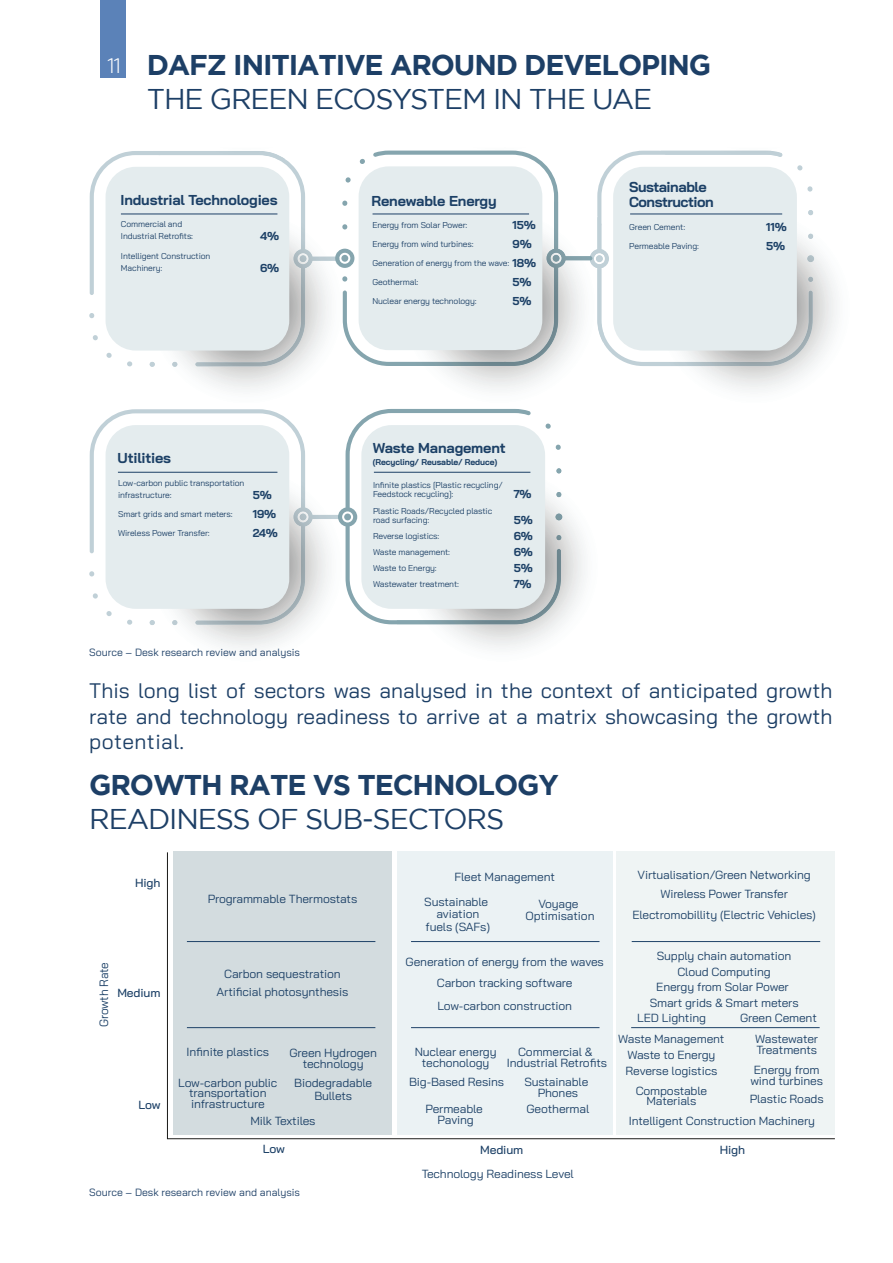
<style>
.page{position:relative;width:893px;height:1263px;background:#fff}
.page>*{position:absolute;margin:0;border:0;box-sizing:border-box;transform-origin:0 0}
.t1{font:700 28.5px "Gotham";letter-spacing:-.04em;color:#1d3f66}
.t2{font:28.5px "Gotham";letter-spacing:-.04em;color:#1d3f66}
.t3{font:21px/25.5px "Bai Jamjuree";color:#1d3f66;text-align:justify}
.t4{font:300 21px "Bai Jamjuree";color:#fff}
.t5{font:700 14.4px "Bai Jamjuree";letter-spacing:-.01em;color:#1c4066}
.t6{font:700 14.4px/15px "Bai Jamjuree";letter-spacing:-.03em;color:#1c4066}
.t7{font:12px "Bai Jamjuree";letter-spacing:-.01em;color:#1c4066}
.t8{font:11.7px/10.8px "Bai Jamjuree";letter-spacing:-.01em;color:#1c4066;text-align:center}
.t9{font:500 11.7px "Bai Jamjuree";letter-spacing:-.01em;color:#1c4066}
.t10{font:700 11.55px "Bai Jamjuree";letter-spacing:-.01em;color:#1c4066}
.t11{font:10.5px "Bai Jamjuree";color:#1d3f66}
.t12{font:8.55px/17px "Bai Jamjuree";letter-spacing:-.01em;color:#1c4066}
.t13{font:700 8.4px "Bai Jamjuree";letter-spacing:-.01em;color:#1c4066}
</style>
<div class="page">
<div style="left:100px;top:0;width:26px;height:78px;background:#5b82b8"></div>
<svg style="left:90px;top:151px;width:215px;height:215px"></svg>
<div style="left:106px;top:167px;width:183px;height:184px;background:#e4ecee;border-radius:30px"></div>
<svg style="left:597px;top:151px;width:204px;height:215px"></svg>
<svg style="left:797px;top:165px;width:6px;height:5px"></svg>
<svg style="left:807px;top:186px;width:6px;height:6px"></svg>
<svg style="left:649px;top:202px;width:188px;height:188px"></svg>
<div style="left:613px;top:167px;width:184px;height:184px;background:#e4ecee;border-radius:30px"></div>
<hr style="left:121px;top:214px;width:156px;height:1px;background:#1c4066">
<hr style="left:630px;top:214px;width:152px;height:1px;background:#1c4066">
<svg style="left:150px;top:151px;width:155px;height:8px"></svg>
<svg style="left:403px;top:150px;width:114px;height:1px"></svg>
<svg style="left:141px;top:201px;width:202px;height:189px"></svg>
<svg style="left:343px;top:151px;width:216px;height:215px"></svg>
<svg style="left:504px;top:366px;width:1px;height:24px"></svg>
<svg style="left:394px;top:202px;width:209px;height:164px"></svg>
<div style="left:359px;top:166px;width:183px;height:184px;background:#e4ecee;border-radius:30px"></div>
<svg style="left:657px;top:150px;width:144px;height:9px"></svg>
<svg style="left:90px;top:409px;width:215px;height:216px"></svg>
<svg style="left:141px;top:460px;width:197px;height:189px"></svg>
<div style="left:106px;top:425px;width:183px;height:184px;background:#e4ecee;border-radius:30px"></div>
<svg style="left:338px;top:409px;width:207px;height:215px"></svg>
<svg style="left:545px;top:423px;width:6px;height:6px"></svg>
<svg style="left:555px;top:444px;width:6px;height:6px"></svg>
<div style="left:344px;top:513px;width:7px;height:7px;background:#85a5ae;border-radius:50%"></div>
<svg style="left:397px;top:468px;width:188px;height:181px"></svg>
<div style="left:361px;top:425px;width:184px;height:184px;background:#e4ecee;border-radius:30px"></div>
<hr style="left:118px;top:472px;width:159px;height:1px;background:#1c4066">
<hr style="left:374px;top:472px;width:156px;height:1px;background:#1c4066">
<hr style="left:373px;top:214px;width:156px;height:1px;background:#1c4066">
<svg style="left:167px;top:852px;width:668px;height:287px"></svg>
<hr style="left:187px;top:941px;width:188px;height:1px;background:#1c4066">
<hr style="left:187px;top:1027px;width:188px;height:1px;background:#1c4066">
<hr style="left:411px;top:941px;width:188px;height:1px;background:#1c4066">
<hr style="left:411px;top:1027px;width:188px;height:1px;background:#1c4066">
<hr style="left:631px;top:1027px;width:189px;height:1px;background:#1c4066">
<hr style="left:632px;top:941px;width:188px;height:1px;background:#1c4066">
<h2 class="t4" style="left:107px;top:48px;width:15px">11</h2>
<h1 class="t1" style="left:147px;top:48px;width:566px">DAFZ INITIATIVE AROUND DEVELOPING</h1>
<h1 class="t2" style="left:147px;top:83px;width:507px">THE GREEN ECOSYSTEM IN THE UAE</h1>
<p class="t5" style="left:120px;top:191px;width:159px">Industrial Technologies</p>
<p class="t12" style="left:121px;top:216px;width:63px">Commercial and</p>
<p class="t12" style="left:121px;top:228px;width:74px">Industrial Retrofits:</p>
<p class="t12" style="left:121px;top:248px;width:91px">Intelligent Construction</p>
<p class="t12" style="left:121px;top:260px;width:43px">Machinery:</p>
<p class="t10" style="left:260px;top:230px;width:21px">4%</p>
<p class="t10" style="left:260px;top:261px;width:21px">6%</p>
<p class="t5" style="left:118px;top:450px;width:55px">Utilities</p>
<p class="t12" style="left:118px;top:474px;width:128px">Low-carbon public transportation</p>
<p class="t12" style="left:118px;top:486px;width:55px">infrastructure:</p>
<p class="t10" style="left:253px;top:488px;width:21px">5%</p>
<p class="t12" style="left:118px;top:505px;width:116px">Smart grids and smart meters:</p>
<p class="t10" style="left:253px;top:507px;width:25px">19%</p>
<p class="t12" style="left:118px;top:524px;width:93px">Wireless Power Transfer:</p>
<p class="t10" style="left:253px;top:526px;width:27px">24%</p>
<p class="t11" style="left:89px;top:643px;width:212px">Source – Desk research review and analysis</p>
<p class="t5" style="left:372px;top:193px;width:127px">Renewable Energy</p>
<p class="t12" style="left:372px;top:216px;width:97px">Energy from Solar Power:</p>
<p class="t12" style="left:372px;top:235px;width:103px">Energy from wind turbines:</p>
<p class="t10" style="left:513px;top:218px;width:25px">15%</p>
<p class="t10" style="left:513px;top:237px;width:21px">9%</p>
<p class="t10" style="left:513px;top:256px;width:25px">18%</p>
<p class="t12" style="left:372px;top:254px;width:138px">Generation of energy from the wave:</p>
<p class="t12" style="left:372px;top:273px;width:48px">Geothermal:</p>
<p class="t12" style="left:372px;top:292px;width:106px">Nuclear energy technology:</p>
<p class="t10" style="left:513px;top:275px;width:21px">5%</p>
<p class="t10" style="left:513px;top:294px;width:21px">5%</p>
<p class="t5" style="left:373px;top:439px;width:134px">Waste Management</p>
<p class="t13" style="left:373px;top:457px;width:126px">(Recycling/ Reusable/ Reduce(</p>
<p class="t12" style="left:373px;top:476px;width:131px">Infinite plastics [Plastic recycling/</p>
<p class="t12" style="left:373px;top:485px;width:121px">Feedstock recycling :[<br>Plastic Roads/Recycled plastic</p>
<p class="t12" style="left:373px;top:511px;width:58px">road surfacing:</p>
<p class="t10" style="left:514px;top:487px;width:19px">7%</p>
<p class="t10" style="left:514px;top:513px;width:21px">5%</p>
<p class="t12" style="left:373px;top:527px;width:68px">Reverse logistics:</p>
<p class="t10" style="left:514px;top:529px;width:21px">6%</p>
<p class="t12" style="left:373px;top:543px;width:79px">Waste management:</p>
<p class="t10" style="left:514px;top:545px;width:21px">6%</p>
<p class="t12" style="left:373px;top:559px;width:65px">Waste to Energy:</p>
<p class="t10" style="left:514px;top:561px;width:21px">5%</p>
<p class="t12" style="left:373px;top:575px;width:87px">Wastewater treatment:</p>
<p class="t10" style="left:514px;top:577px;width:19px">7%</p>
<p class="t6" style="left:629px;top:180px;width:86px">Sustainable<br>Construction</p>
<p class="t12" style="left:629px;top:218px;width:57px">Green Cement:</p>
<p class="t12" style="left:629px;top:237px;width:71px">Permeable Paving:</p>
<p class="t10" style="left:766px;top:220px;width:22px">11%</p>
<p class="t10" style="left:766px;top:239px;width:21px">5%</p>
<h2 class="t3" style="left:89px;top:678px;width:745px">This long list of sectors was analysed in the context of anticipated growth rate and technology readiness to arrive at a matrix showcasing the growth potential.</h2>
<h1 class="t1" style="left:89px;top:768px;width:471px">GROWTH RATE VS TECHNOLOGY</h1>
<h1 class="t2" style="left:89px;top:803px;width:417px">READINESS OF SUB-SECTORS</h1>
<p class="t9" style="left:135px;top:876px;width:27px">High</p>
<p class="t7" style="left:94px;top:1027px;width:66px;rotate:-90deg">Growth Rate</p>
<p class="t9" style="left:117px;top:986px;width:45px">Medium</p>
<p class="t9" style="left:138px;top:1098px;width:24px">Low</p>
<p class="t8" style="left:208px;top:893px;width:151px">Programmable Thermostats</p>
<p class="t8" style="left:454px;top:871px;width:102px">Fleet Management</p>
<p class="t8" style="left:525px;top:897px;width:71px;line-height:12.5px">Voyage<br>Optimisation</p>
<p class="t8" style="left:424px;top:895px;width:67px;line-height:12.5px">Sustainable aviation fuels (SAFs(</p>
<p class="t8" style="left:224px;top:968px;width:118px">Carbon sequestration</p>
<p class="t8" style="left:406px;top:952px;width:200px;line-height:21px">Generation of energy from the waves<br>Carbon tracking software</p>
<p class="t8" style="left:437px;top:1001px;width:136px">Low-carbon construction</p>
<p class="t8" style="left:217px;top:986px;width:133px">Artificial photosynthesis</p>
<p class="t8" style="left:187px;top:1046px;width:84px">Infinite plastics</p>
<p class="t8" style="left:289px;top:1047px;width:89px">Green Hydrogen technology</p>
<p class="t8" style="left:294px;top:1077px;width:80px;line-height:12.5px">Biodegradable<br>Bullets</p>
<p class="t8" style="left:250px;top:1115px;width:67px">Milk Textiles</p>
<p class="t8" style="left:178px;top:1077px;width:101px">Low-carbon public transportation infrastructure</p>
<p class="t8" style="left:507px;top:1046px;width:102px">Commercial &amp;<br>Industrial Retrofits</p>
<p class="t8" style="left:524px;top:1077px;width:65px">Sustainable<br>Phones</p>
<p class="t8" style="left:526px;top:1103px;width:64px">Geothermal</p>
<p class="t8" style="left:415px;top:1046px;width:83px">Nuclear energy</p>
<p class="t8" style="left:422px;top:1057px;width:69px">techonology</p>
<p class="t8" style="left:409px;top:1077px;width:97px">Big-Based Resins</p>
<p class="t8" style="left:425px;top:1103px;width:59px">Permeable<br>Paving</p>
<p class="t9" style="left:263px;top:1142px;width:24px">Low</p>
<p class="t9" style="left:480px;top:1143px;width:45px">Medium</p>
<p class="t8" style="left:422px;top:1168px;width:154px">Technology Readiness Level</p>
<p class="t11" style="left:89px;top:1183px;width:212px">Source – Desk research review and analysis</p>
<p class="t8" style="left:632px;top:865px;width:185px;line-height:19.6px">Virtualisation/Green Networking<br>Wireless Power Transfer<br>Electromobillity (Electric Vehicles(</p>
<p class="t8" style="left:657px;top:950px;width:136px">Supply chain automation</p>
<p class="t8" style="left:677px;top:966px;width:95px">Cloud Computing</p>
<p class="t8" style="left:656px;top:981px;width:134px">Energy from Solar Power</p>
<p class="t8" style="left:650px;top:997px;width:150px">Smart grids &amp; Smart meters</p>
<p class="t8" style="left:740px;top:1012px;width:78px">Green Cement</p>
<p class="t8" style="left:637px;top:1012px;width:70px">LED Lighting</p>
<p class="t8" style="left:618px;top:1034px;width:108px">Waste Management</p>
<p class="t8" style="left:755px;top:1034px;width:65px">Wastewater</p>
<p class="t8" style="left:754px;top:1040px;width:67px;line-height:20.4px;text-align:left">Treatments<br>Energy from</p>
<p class="t8" style="left:750px;top:1072px;width:75px;line-height:17.7px;text-align:left">wind turbines<br>Plastic Roads</p>
<p class="t8" style="left:625px;top:1047px;width:93px;line-height:15.9px;text-align:left">Waste to Energy<br>Reverse logistics</p>
<p class="t8" style="left:636px;top:1085px;width:73px">Compostable<br>Materials</p>
<p class="t8" style="left:629px;top:1115px;width:188px">Intelligent Construction Machinery</p>
<p class="t9" style="left:720px;top:1143px;width:27px">High</p>
</div>
